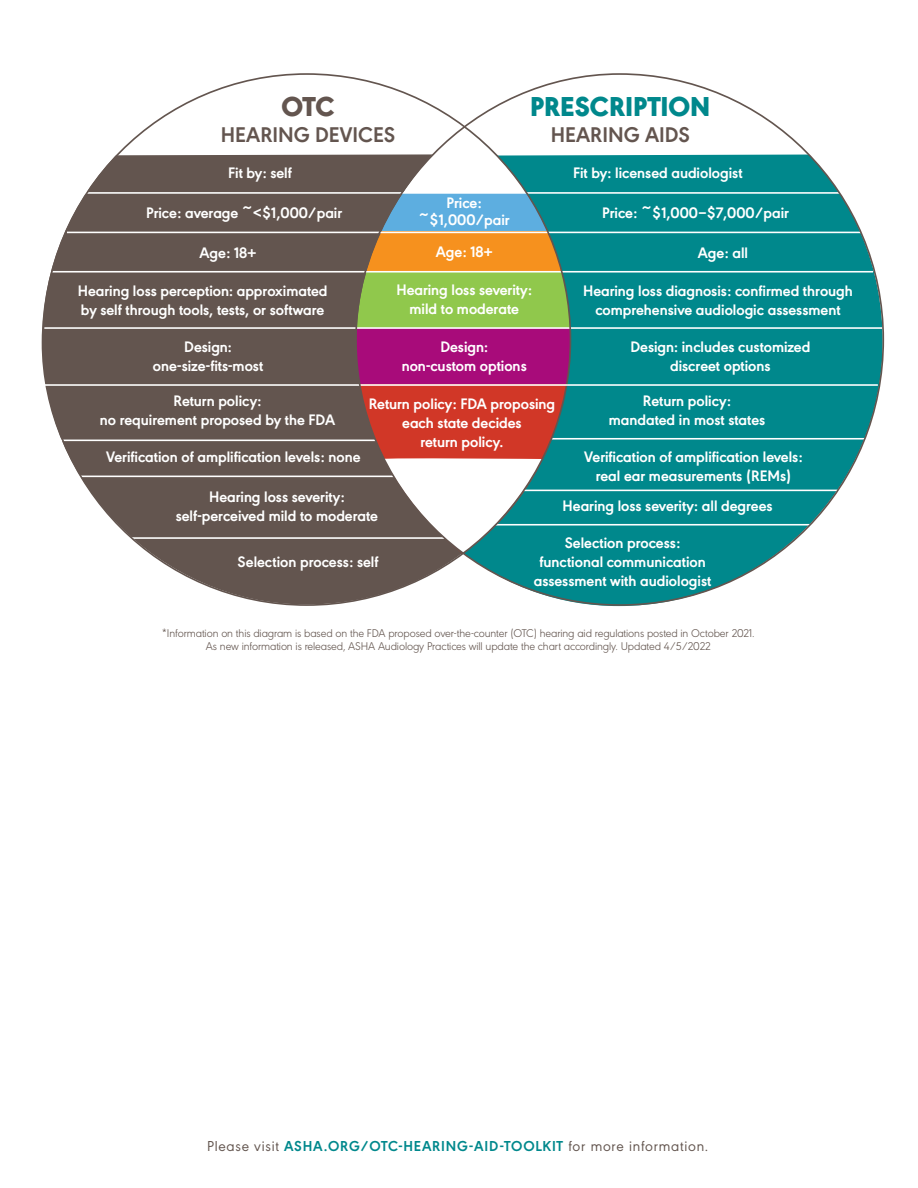
<style>
.page{position:relative;width:918px;height:1188px;background:#fff}
.page>*{position:absolute;margin:0;border:0;box-sizing:border-box;transform-origin:0 0}
.t1{font:900 28.5px "URW Geometric";color:#00888c}
.t2{font:900 28.5px "URW Geometric";color:#63554f}
.t3{font:700 22.2px "URW Geometric";color:#63554f}
.t4{font:700 15.75px/19px "URW Geometric";color:#fff;text-align:center}
.t5{font:700 15px "URW Geometric";letter-spacing:.05em;color:#00888c}
.t6{font:300 11.7px/13.4px "URW Geometric";letter-spacing:-.01em;color:#63554f;text-align:center}
.s1{font-weight:400;color:#63554f}
</style>
<div class="page">
<svg style="left:464px;top:156px;width:419px;height:450px;background:#3a9293"></svg>
<svg style="left:41px;top:156px;width:421px;height:448px;background:#826e67"></svg>
<hr style="left:67px;top:192px;width:811px;height:2px;background:#fff">
<hr style="left:67px;top:232px;width:811px;height:1px;background:#fff">
<hr style="left:52px;top:271px;width:821px;height:2px;background:#fff">
<hr style="left:44px;top:327px;width:855px;height:2px;background:#fff">
<hr style="left:568px;top:384px;width:310px;height:2px;background:#fff">
<hr style="left:552px;top:438px;width:326px;height:2px;background:#fff">
<hr style="left:44px;top:440px;width:332px;height:1px;background:#fff">
<hr style="left:80px;top:476px;width:315px;height:1px;background:#fff">
<hr style="left:80px;top:537px;width:364px;height:2px;background:#fff">
<hr style="left:496px;top:524px;width:341px;height:2px;background:#fff">
<hr style="left:524px;top:490px;width:313px;height:1px;background:#fff">
<svg style="left:115px;top:73px;width:696px;height:83px"></svg>
<svg style="left:383px;top:458px;width:159px;height:95px"></svg>
<hr style="left:44px;top:384px;width:524px;height:2px;background:#fff">
<h1 class="t2" style="left:281px;top:86px;width:55px">OTC</h1>
<h2 class="t3" style="left:221px;top:118px;width:176px">HEARING DEVICES</h2>
<h1 class="t1" style="left:530px;top:86px;width:182px">PRESCRIPTION</h1>
<h2 class="t3" style="left:551px;top:118px;width:141px">HEARING AIDS</h2>
<p class="t4" style="left:228px;top:162px;width:65px">Fit by: self</p>
<p class="t4" style="left:573px;top:162px;width:171px">Fit by: licensed audiologist</p>
<p class="t4" style="left:419px;top:194px;width:93px;line-height:16.5px">Price: ~$1,000/pair</p>
<p class="t4" style="left:146px;top:202px;width:198px">Price: average ~&lt;$1,000/pair</p>
<p class="t4" style="left:602px;top:202px;width:188px">Price: ~$1,000−$7,000/pair</p>
<p class="t4" style="left:200px;top:243px;width:58px">Age: 18+</p>
<p class="t4" style="left:436px;top:242px;width:58px">Age: 18+</p>
<p class="t4" style="left:698px;top:243px;width:52px">Age: all</p>
<p class="t4" style="left:396px;top:279px;width:137px">Hearing loss severity: mild to moderate</p>
<p class="t4" style="left:402px;top:336px;width:127px">Design: non-custom options</p>
<p class="t4" style="left:369px;top:393px;width:188px">Return policy: FDA proposing each state decides<br>return policy.</p>
<p class="t4" style="left:583px;top:280px;width:271px">Hearing loss diagnosis: confirmed through comprehensive audiologic assessment</p>
<p class="t4" style="left:78px;top:280px;width:251px;text-align:left">Hearing loss perception: approximated by self through tools, tests, or software</p>
<p class="t4" style="left:153px;top:336px;width:112px">Design: one-size-fits-most</p>
<p class="t4" style="left:100px;top:390px;width:237px">Return policy:<br>no requirement proposed by the FDA</p>
<p class="t4" style="left:609px;top:390px;width:158px">Return policy: mandated in most states</p>
<p class="t4" style="left:630px;top:336px;width:181px">Design: includes customized discreet options</p>
<p class="t4" style="left:106px;top:446px;width:256px">Verification of amplification levels: none</p>
<p class="t4" style="left:584px;top:446px;width:220px">Verification of amplification levels: real ear measurements (REMs)</p>
<p class="t4" style="left:176px;top:486px;width:204px">Hearing loss severity: self-perceived mild to moderate</p>
<p class="t4" style="left:238px;top:551px;width:142px">Selection process: self</p>
<p class="t4" style="left:563px;top:495px;width:212px">Hearing loss severity: all degrees</p>
<p class="t4" style="left:534px;top:532px;width:179px">Selection process: functional communication assessment with audiologist</p>
<p class="t6" style="left:162px;top:625px;width:594px">*Information on this diagram is based on the FDA proposed over-the-counter (OTC) hearing aid regulations posted in October 2021.<br>As new information is released, ASHA Audiology Practices will update the chart accordingly. Updated 4/5/2022</p>
<p class="t5" style="left:207px;top:1135px;width:503px"><span class="s1">Please visit</span> ASHA.ORG/OTC-HEARING-AID-TOOLKIT <span class="s1">for more information.</span></p>
</div>
